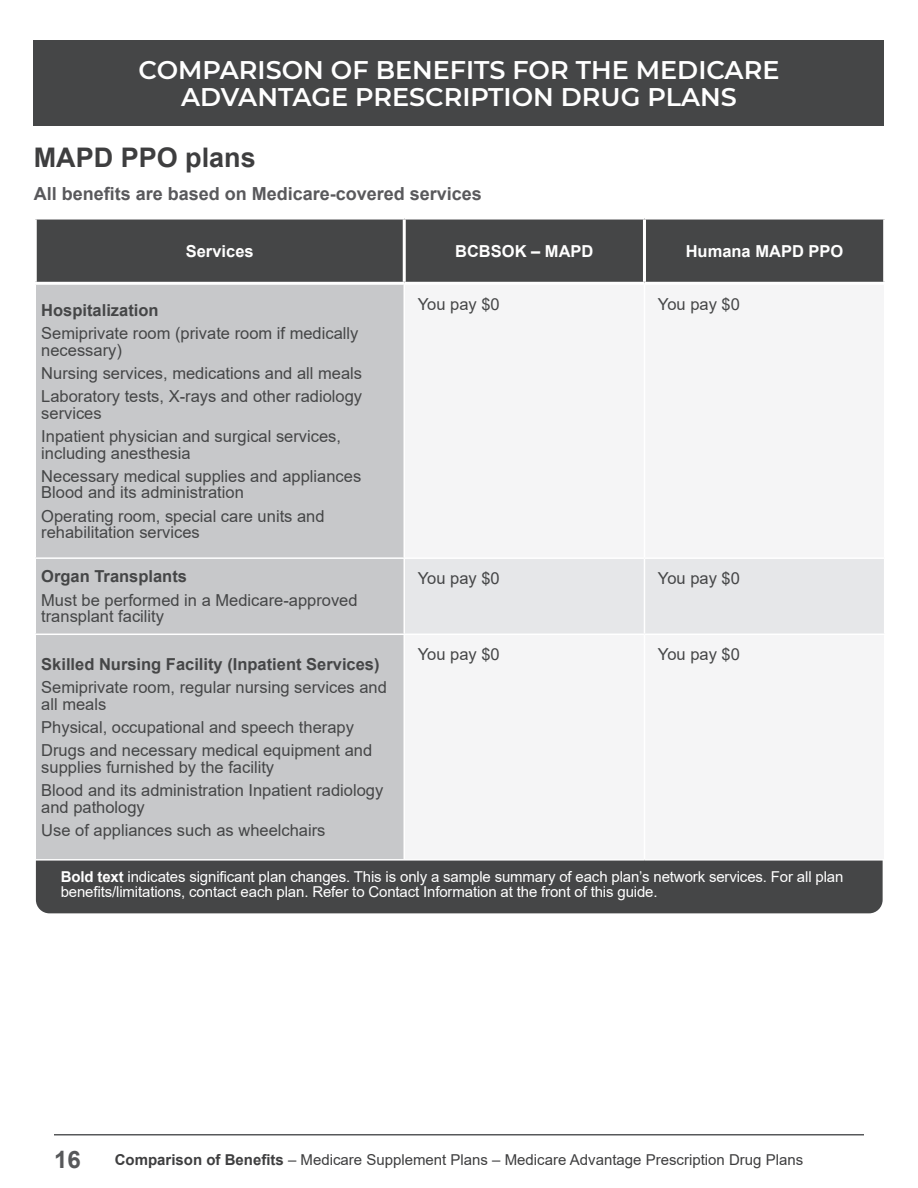
<style>
.page{position:relative;width:918px;height:1188px;background:#fff}
.page>*{position:absolute;margin:0;border:0;box-sizing:border-box;transform-origin:0 0}
._12-_H2__Section_Subhead{font:700 27px "Arial";color:#3e3e3f}
._11sm-_H1__Main_Section_Headline-small{font:600 25.5px/27px "Montserrat";color:#fff;text-align:center}
.t1{font:700 24px "Arial";color:#57585a}
._20-Normal_Text{font:700 18px "Arial";color:#59595c}
._34-GRID-normal_text{font:16.5px/16.5px "Arial";color:#454647}
._34-GRID-normal_text-2{font:700 16.5px "Arial";color:#454647}
._31-GRID-top_header{font:700 16.5px "Arial";color:#fff}
._35-GRID-footnotes{font:15px/15px "Arial";letter-spacing:-.01em;color:#fff}
.t2{font:15px "Arial";color:#3e3e3f}
.s1{font-weight:700}
</style>
<div class="page">
<div style="left:34px;top:40px;width:850px;height:86px;background:#454647"></div>
<div style="left:36px;top:861px;width:847px;height:52px;background:#454647"></div>
<div style="left:37px;top:220px;width:846px;height:62px;background:#454647"></div>
<div style="left:36px;top:285px;width:368px;height:574px;background:#c7c8ca"></div>
<div style="left:405px;top:559px;width:479px;height:75px;background:#e6e7e9"></div>
<hr style="left:403px;top:220px;width:3px;height:62px;background:#fff">
<hr style="left:643px;top:220px;width:3px;height:62px;background:#fff">
<hr style="left:34px;top:557px;width:371px;height:2px;background:#fff">
<hr style="left:34px;top:634px;width:371px;height:1px;background:#fff">
<hr style="left:644px;top:559px;width:1px;height:75px;background:#fff">
<hr style="left:54px;top:1134px;width:810px;height:2px;background:#57585a">
<p class="_11sm-_H1__Main_Section_Headline-small" style="left:139px;top:55px;width:642px">COMPARISON OF BENEFITS FOR THE MEDICARE<br>ADVANTAGE PRESCRIPTION DRUG PLANS</p>
<p class="_12-_H2__Section_Subhead" style="left:34px;top:139px;width:224px">MAPD PPO plans</p>
<p class="_20-Normal_Text" style="left:34px;top:181px;width:450px">All benefits are based on Medicare-covered services</p>
<p class="_31-GRID-top_header" style="left:186px;top:239px;width:69px">Services</p>
<p class="_31-GRID-top_header" style="left:455px;top:239px;width:140px">BCBSOK – MAPD</p>
<p class="_31-GRID-top_header" style="left:686px;top:239px;width:159px">Humana MAPD PPO</p>
<p class="_34-GRID-normal_text-2" style="left:41px;top:299px;width:119px">Hospitalization</p>
<p class="_34-GRID-normal_text" style="left:41px;top:325px;width:319px">Semiprivate room (private room if medically necessary)</p>
<p class="_34-GRID-normal_text" style="left:41px;top:365px;width:322px">Nursing services, medications and all meals</p>
<p class="_34-GRID-normal_text" style="left:41px;top:388px;width:322px">Laboratory tests, X-rays and other radiology services</p>
<p class="_34-GRID-normal_text" style="left:41px;top:428px;width:301px">Inpatient physician and surgical services, including anesthesia</p>
<p class="_34-GRID-normal_text" style="left:41px;top:468px;width:322px">Necessary medical supplies and appliances<br>Blood and its administration</p>
<p class="_34-GRID-normal_text" style="left:41px;top:507px;width:285px">Operating room, special care units and rehabilitation services</p>
<p class="_34-GRID-normal_text-2" style="left:41px;top:565px;width:147px">Organ Transplants</p>
<p class="_34-GRID-normal_text" style="left:41px;top:591px;width:318px">Must be performed in a Medicare-approved transplant facility</p>
<p class="_34-GRID-normal_text-2" style="left:41px;top:653px;width:340px">Skilled Nursing Facility (Inpatient Services)</p>
<p class="_34-GRID-normal_text" style="left:41px;top:679px;width:347px">Semiprivate room, regular nursing services and all meals</p>
<p class="_34-GRID-normal_text" style="left:41px;top:719px;width:314px">Physical, occupational and speech therapy</p>
<p class="_34-GRID-normal_text" style="left:41px;top:742px;width:333px">Drugs and necessary medical equipment and supplies furnished by the facility</p>
<p class="_34-GRID-normal_text" style="left:41px;top:782px;width:344px">Blood and its administration Inpatient radiology and pathology</p>
<p class="_34-GRID-normal_text" style="left:41px;top:822px;width:286px">Use of appliances such as wheelchairs</p>
<p class="_34-GRID-normal_text" style="left:418px;top:295px;width:83px">You pay $0</p>
<p class="_34-GRID-normal_text" style="left:658px;top:295px;width:83px">You pay $0</p>
<p class="_34-GRID-normal_text" style="left:418px;top:570px;width:83px">You pay $0</p>
<p class="_34-GRID-normal_text" style="left:658px;top:570px;width:83px">You pay $0</p>
<p class="_34-GRID-normal_text" style="left:418px;top:646px;width:83px">You pay $0</p>
<p class="_34-GRID-normal_text" style="left:658px;top:646px;width:83px">You pay $0</p>
<p class="_35-GRID-footnotes" style="left:61px;top:869px;width:784px"><span class="s1">Bold text</span> indicates significant plan changes. This is only a sample summary of each plan’s network services. For all plan benefits/limitations, contact each plan. Refer to Contact Information at the front of this guide.</p>
<h3 class="t1" style="left:54px;top:1143px;width:28px">16</h3>
<p class="t2" style="left:115px;top:1150px;width:690px"><span class="s1">Comparison of Benefits</span> – Medicare Supplement Plans – Medicare Advantage Prescription Drug Plans</p>
</div>
